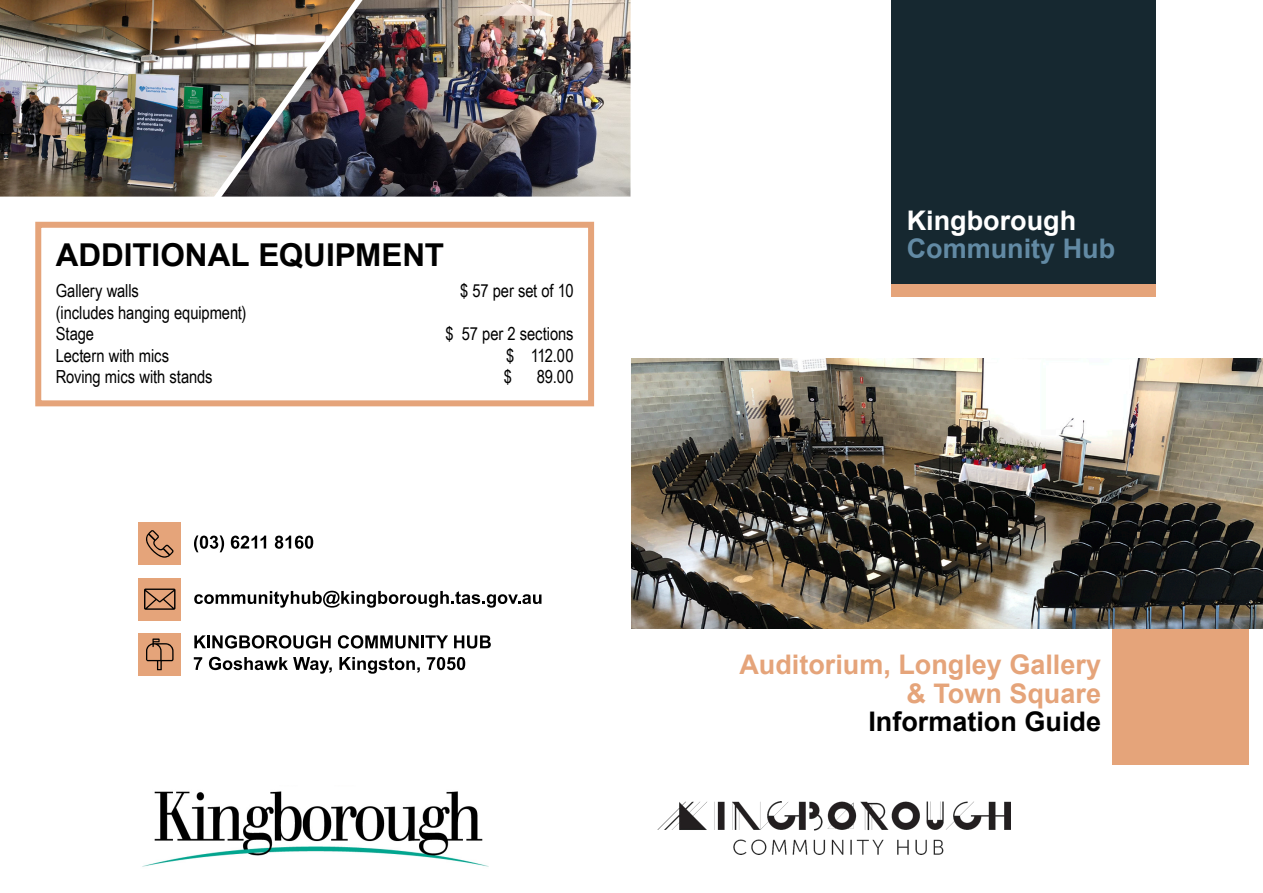
<style>
.page{position:relative;width:1263px;height:893px;background:#fff}
.page>*{position:absolute;margin:0;border:0;box-sizing:border-box;transform-origin:0 0}
.t1{font:700 31.5px "Arial";color:#000}
.t2{font:700 27px/28.5px "Arial";color:#e5a47a;text-align:right}
.t3{font:700 27px "Arial";color:#000}
.t4{font:700 27px "Arial";color:#628aa4}
.t5{font:700 27px "Arial";color:#fff}
.t6{font:18px/21.6px "Arial Narrow";letter-spacing:-.005em;color:#000}
</style>
<div class="page">
<img style="left:658px;top:801px;width:352px;height:54px">
<div style="left:891px;top:32px;width:264px;height:265px;background:#e5a47a"></div>
<div style="left:891px;top:0;width:264px;height:284px;background:#162830"></div>
<div style="left:1112px;top:628px;width:136px;height:136px;background:#e5a47a"></div>
<img style="left:545px;top:0;width:85px;height:197px">
<img style="left:0;top:0;width:84px;height:197px">
<img style="left:84px;top:0;width:461px;height:222px">
<div style="left:35px;top:222px;width:559px;height:184px;border:6px solid #e5a47a"></div>
<div style="left:139px;top:578px;width:42px;height:42px;background:#e5a47a"></div>
<div style="left:139px;top:633px;width:42px;height:43px;background:#e5a47a"></div>
<div style="left:139px;top:523px;width:42px;height:42px;background:#e5a47a"></div>
<svg style="left:146px;top:638px;width:28px;height:32px"></svg>
<svg style="left:144px;top:589px;width:31px;height:21px"></svg>
<svg style="left:146px;top:530px;width:28px;height:28px"></svg>
<svg style="left:194px;top:535px;width:30px;height:17px"></svg>
<svg style="left:231px;top:536px;width:35px;height:13px"></svg>
<svg style="left:275px;top:536px;width:38px;height:13px"></svg>
<svg style="left:194px;top:635px;width:137px;height:13px"></svg>
<svg style="left:338px;top:635px;width:110px;height:13px"></svg>
<svg style="left:454px;top:635px;width:37px;height:13px"></svg>
<svg style="left:194px;top:657px;width:8px;height:13px"></svg>
<svg style="left:209px;top:657px;width:123px;height:17px"></svg>
<svg style="left:339px;top:657px;width:81px;height:17px"></svg>
<svg style="left:427px;top:657px;width:38px;height:13px"></svg>
<svg style="left:194px;top:591px;width:347px;height:17px"></svg>
<img style="left:142px;top:791px;width:347px;height:76px">
<img style="left:631px;top:358px;width:632px;height:270px">
<h1 class="t1" style="left:56px;top:234px;width:390px">ADDITIONAL EQUIPMENT</h1>
<p class="t6" style="left:56px;top:279px;width:192px">Gallery walls<br>(includes hanging equipment)<br>Stage<br>Lectern with mics<br>Roving mics with stands</p>
<p class="t6" style="left:460px;top:279px;width:115px">$ 57 per set of 10</p>
<p class="t6" style="left:504px;top:322px;width:71px;text-align:justify;text-indent:-58px">$ 57 per 2 sections $ 112.00 $</p>
<p class="t6" style="left:537px;top:366px;width:38px">89.00</p>
<h2 class="t5" style="left:907px;top:202px;width:171px">Kingborough</h2>
<h2 class="t4" style="left:907px;top:231px;width:210px">Community Hub</h2>
<h2 class="t2" style="left:739px;top:651px;width:363px">Auditorium, Longley Gallery &amp; Town Square</h2>
<h2 class="t3" style="left:868px;top:704px;width:234px">Information Guide</h2>
</div>
